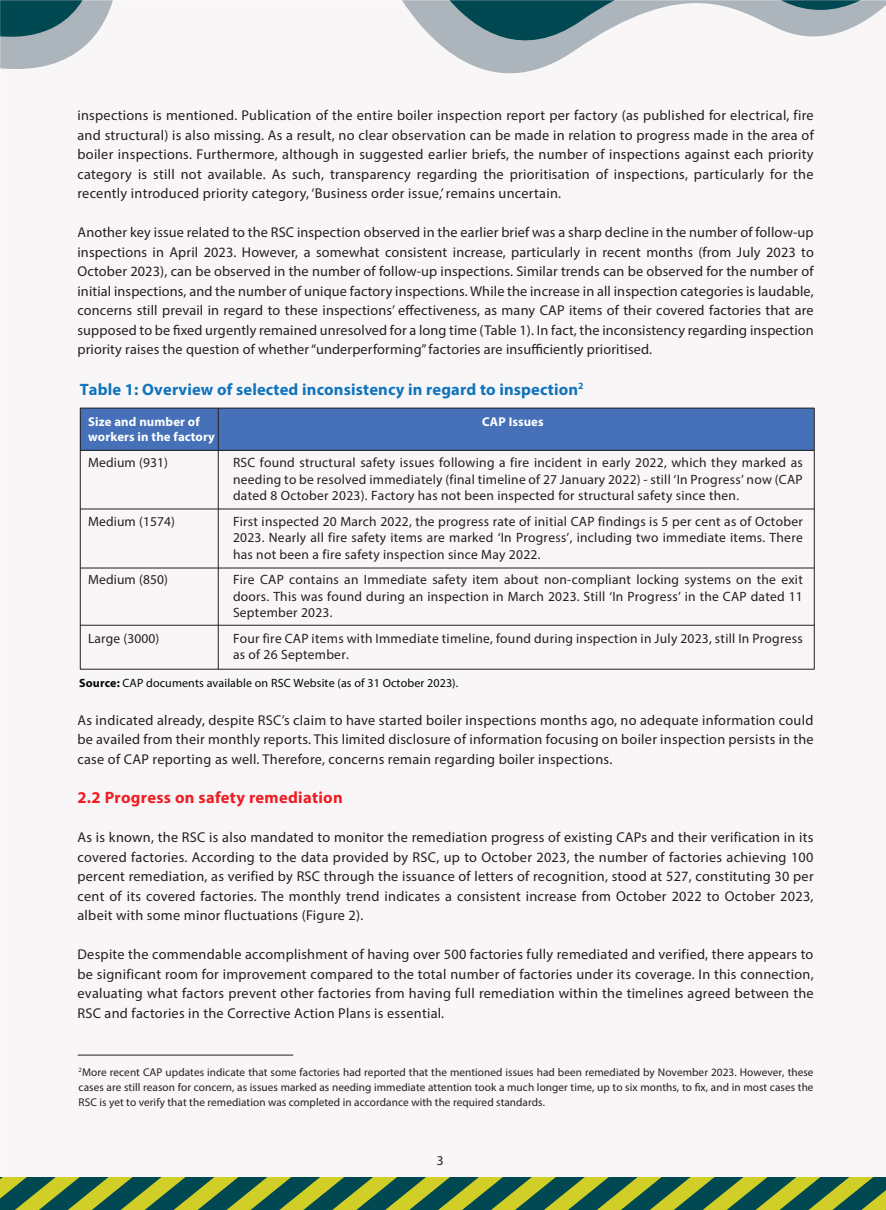
<style>
.page{position:relative;width:886px;height:1210px;background:#fff}
.page>*{position:absolute;margin:0;border:0;box-sizing:border-box;transform-origin:0 0}
.t1{font:700 16.5px "Myriad Pro";letter-spacing:.01em;color:#1074bc}
.t2{font:700 16.5px "Myriad Pro";letter-spacing:.02em;color:#ee1d23}
.t3{font:14.25px/19.5px "Myriad Pro";letter-spacing:.02em;color:#231f20;text-align:justify}
.t4{font:13.5px/16.5px "Myriad Pro";letter-spacing:.02em;color:#231f20;text-align:justify}
.t5{font:13.35px "Myriad Pro";color:#231f20}
.t6{font:700 12.75px/14.9px "Myriad Pro";letter-spacing:.01em;color:#fff}
.t7{font:12px "Myriad Pro";letter-spacing:.01em;color:#040503}
.t8{font:11.25px/15px "Myriad Pro";letter-spacing:.005em;color:#231f20;text-align:justify}
.s1{font-weight:700}
</style>
<div class="page">
<div style="left:77px;top:407px;width:809px;height:784px;background:#f9f6f8"></div>
<svg style="left:402px;top:0;width:484px;height:74px;fill:#f9f6f8"></svg>
<svg style="left:449px;top:0;width:165px;height:62px;background:#6d8e96"></svg>
<svg style="left:781px;top:0;width:79px;height:13px"></svg>
<svg style="left:0;top:0;width:113px;height:70px"></svg>
<svg style="left:0;top:1177px;width:885px;height:33px;background:#5e843f"></svg>
<hr style="left:78px;top:1054px;width:215px;height:1px;background:#231f20">
<div style="left:80px;top:408px;width:734px;height:42px;background:#4671b8"></div>
<hr style="left:218px;top:408px;width:1px;height:261px;background:#231f20">
<hr style="left:80px;top:450px;width:734px;height:1px;background:#231f20">
<hr style="left:80px;top:625px;width:734px;height:1px;background:#231f20">
<hr style="left:80px;top:567px;width:734px;height:1px;background:#231f20">
<hr style="left:80px;top:508px;width:734px;height:1px;background:#231f20">
<p class="t3" style="left:77px;top:107px;width:738px">inspections is mentioned. Publication of the entire boiler inspection report per factory (as published for electrical, fire and structural) is also missing. As a result, no clear observation can be made in relation to progress made in the area of boiler inspections. Furthermore, although in suggested earlier briefs, the number of inspections against each priority category is still not available. As such, transparency regarding the prioritisation of inspections, particularly for the recently introduced priority category, ‘Business order issue,’ remains uncertain.</p>
<p class="t3" style="left:77px;top:224px;width:738px">Another key issue related to the RSC inspection observed in the earlier brief was a sharp decline in the number of follow-up inspections in April 2023. However, a somewhat consistent increase, particularly in recent months (from July 2023 to October 2023), can be observed in the number of follow-up inspections. Similar trends can be observed for the number of initial inspections, and the number of unique factory inspections. While the increase in all inspection categories is laudable, concerns still prevail in regard to these inspections’ effectiveness, as many CAP items of their covered factories that are supposed to be fixed urgently remained unresolved for a long time (Table 1). In fact, the inconsistency regarding inspection priority raises the question of whether “underperforming” factories are insufficiently prioritised.</p>
<p class="t1" style="left:80px;top:383px;width:505px">Table 1: Overview of selected inconsistency in regard to inspection<sup>2</sup></p>
<p class="t6" style="left:88px;top:415px;width:128px">Size and number of workers in the factory</p>
<p class="t6" style="left:482px;top:415px;width:63px">CAP Issues</p>
<p class="t4" style="left:88px;top:455px;width:81px">Medium (931)</p>
<p class="t4" style="left:233px;top:455px;width:571px">RSC found structural safety issues following a fire incident in early 2022, which they marked as needing to be resolved immediately (final timeline of 27 January 2022) - still ‘In Progress’ now (CAP dated 8 October 2023). Factory has not been inspected for structural safety since then.</p>
<p class="t4" style="left:233px;top:514px;width:571px">First inspected 20 March 2022, the progress rate of initial CAP findings is 5 per cent as of October 2023. Nearly all fire safety items are marked ‘In Progress’, including two immediate items. There has not been a fire safety inspection since May 2022.</p>
<p class="t4" style="left:233px;top:572px;width:571px">Fire CAP contains an Immediate safety item about non-compliant locking systems on the exit doors. This was found during an inspection in March 2023. Still ‘In Progress’ in the CAP dated 11<br>September 2023.</p>
<p class="t4" style="left:233px;top:631px;width:571px">Four fire CAP items with Immediate timeline, found during inspection in July 2023, still In Progress as of 26 September.</p>
<p class="t4" style="left:88px;top:514px;width:88px">Medium (1574)</p>
<p class="t4" style="left:88px;top:572px;width:81px">Medium (850)</p>
<p class="t4" style="left:88px;top:631px;width:73px">Large (3000)</p>
<p class="t7" style="left:79px;top:678px;width:380px"><span class="s1">Source:</span> CAP documents available on RSC Website (as of 31 October 2023).</p>
<p class="t3" style="left:77px;top:711px;width:737px">As indicated already, despite RSC’s claim to have started boiler inspections months ago, no adequate information could be availed from their monthly reports. This limited disclosure of information focusing on boiler inspection persists in the case of CAP reporting as well. Therefore, concerns remain regarding boiler inspections.</p>
<p class="t2" style="left:77px;top:791px;width:267px">2.2 Progress on safety remediation</p>
<p class="t3" style="left:77px;top:828px;width:737px">As is known, the RSC is also mandated to monitor the remediation progress of existing CAPs and their verification in its covered factories. According to the data provided by RSC, up to October 2023, the number of factories achieving 100 percent remediation, as verified by RSC through the issuance of letters of recognition, stood at 527, constituting 30 per cent of its covered factories. The monthly trend indicates a consistent increase from October 2022 to October 2023, albeit with some minor fluctuations (Figure 2).</p>
<p class="t3" style="left:77px;top:945px;width:737px">Despite the commendable accomplishment of having over 500 factories fully remediated and verified, there appears to be significant room for improvement compared to the total number of factories under its coverage. In this connection, evaluating what factors prevent other factories from having full remediation within the timelines agreed between the RSC and factories in the Corrective Action Plans is essential.</p>
<p class="t8" style="left:79px;top:1065px;width:736px"><sup>2</sup>More recent CAP updates indicate that some factories had reported that the mentioned issues had been remediated by November 2023. However, these cases are still reason for concern, as issues marked as needing immediate attention took a much longer time, up to six months, to fix, and in most cases the RSC is yet to verify that the remediation was completed in accordance with the required standards.</p>
<p class="t5" style="left:437px;top:1155px;width:8px">3</p>
</div>
